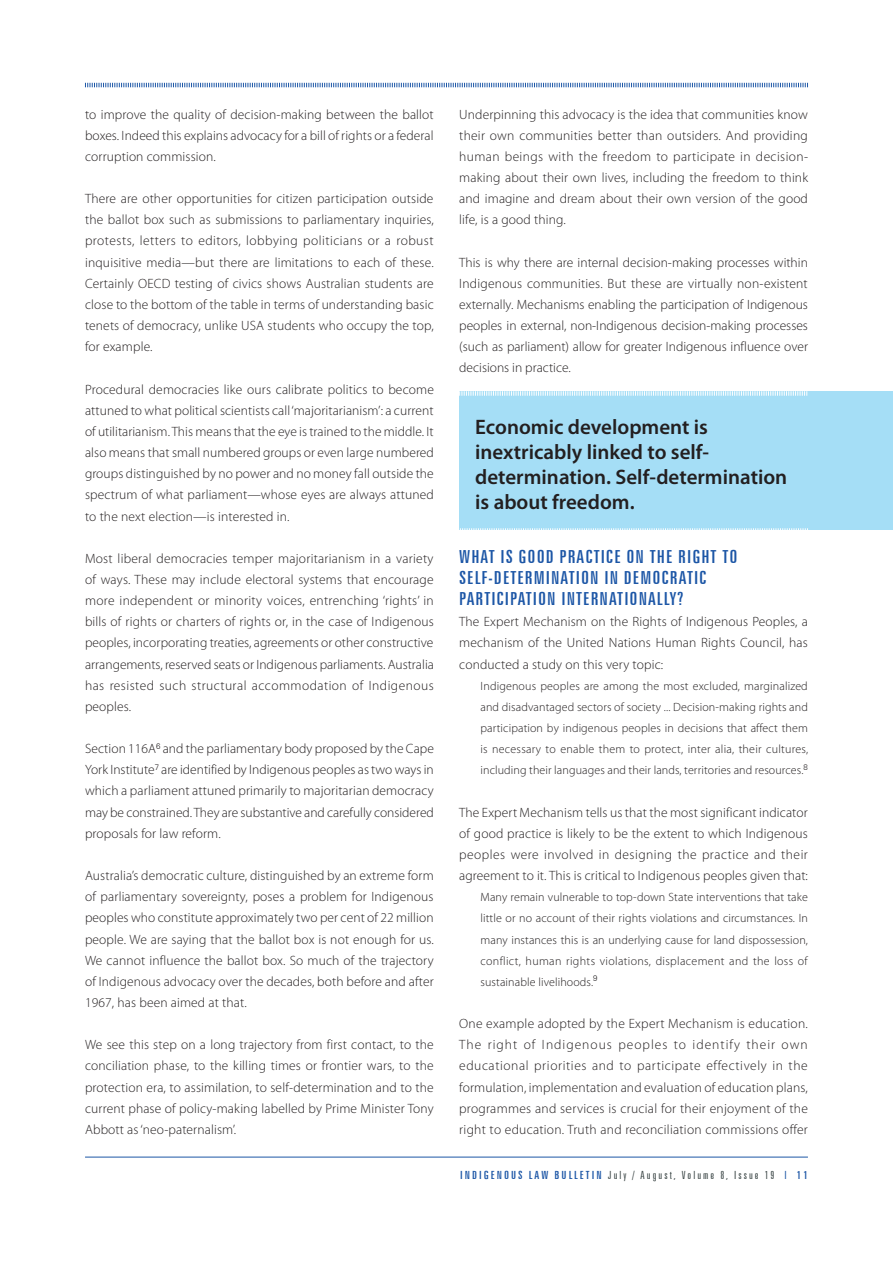
<style>
.page{position:relative;width:893px;height:1263px;background:#fff}
.page>*{position:absolute;margin:0;border:0;box-sizing:border-box;transform-origin:0 0}
.t1{font:600 21px/25.2px "Myriad Pro";color:#231f20}
.t2{font:extra-condensed 18px/21.1px "Zurich BT";letter-spacing:.05em;color:#1c56a6;scale:1.15 1}
.t3{font:300 13.5px/21.1px "Myriad Pro";letter-spacing:.01em;color:#231f20;text-align:justify}
.t4{font:300 12px/21.1px "Myriad Pro";letter-spacing:.01em;color:#231f20;text-align:justify}
.t5{font:300 extra-condensed 11.25px "Zurich BT";letter-spacing:.155em;color:#364141;scale:1.15 1}
.s1{font-weight:400;color:#1c56a6}
.s2{color:#1c56a6}
</style>
<div class="page">
<hr style="left:85px;top:1157px;width:723px;height:1px;background:#1c56a6">
<svg style="left:85px;top:82px;width:723px;height:6px"></svg>
<div style="left:459px;top:391px;width:434px;height:139px;background:#a5def6"></div>
<svg style="left:460px;top:528px;width:348px;height:2px"></svg>
<svg style="left:459px;top:391px;width:348px;height:5px"></svg>
<p class="t3" style="left:85px;top:104px;width:350px">to improve the quality of decision-making between the ballot boxes. Indeed this explains advocacy for a bill of rights or a federal corruption commission.</p>
<p class="t3" style="left:85px;top:188px;width:350px">There are other opportunities for citizen participation outside the ballot box such as submissions to parliamentary inquiries, protests, letters to editors, lobbying politicians or a robust inquisitive media—but there are limitations to each of these.<br>Certainly OECD testing of civics shows Australian students are close to the bottom of the table in terms of understanding basic tenets of democracy, unlike USA students who occupy the top, for example.</p>
<p class="t3" style="left:85px;top:379px;width:350px">Procedural democracies like ours calibrate politics to become attuned to what political scientists call ‘majoritarianism’: a current of utilitarianism. This means that the eye is trained to the middle. It also means that small numbered groups or even large numbered groups distinguished by no power and no money fall outside the spectrum of what parliament—whose eyes are always attuned to the next election—is interested in.</p>
<p class="t3" style="left:85px;top:548px;width:350px">Most liberal democracies temper majoritarianism in a variety of ways. These may include electoral systems that encourage more independent or minority voices, entrenching ‘rights’ in bills of rights or charters of rights or, in the case of Indigenous peoples, incorporating treaties, agreements or other constructive arrangements, reserved seats or Indigenous parliaments. Australia has resisted such structural accommodation of Indigenous peoples.</p>
<p class="t3" style="left:85px;top:738px;width:350px">Section 116A<sup>6</sup> and the parliamentary body proposed by the Cape York Institute<sup>7</sup> are identified by Indigenous peoples as two ways in which a parliament attuned primarily to majoritarian democracy may be constrained. They are substantive and carefully considered proposals for law reform.</p>
<p class="t3" style="left:85px;top:865px;width:350px">Australia’s democratic culture, distinguished by an extreme form of parliamentary sovereignty, poses a problem for Indigenous peoples who constitute approximately two per cent of 22 million people. We are saying that the ballot box is not enough for us.<br>We cannot influence the ballot box. So much of the trajectory of Indigenous advocacy over the decades, both before and after 1967, has been aimed at that.</p>
<p class="t3" style="left:85px;top:1034px;width:350px">We see this step on a long trajectory from first contact, to the conciliation phase, to the killing times or frontier wars, to the protection era, to assimilation, to self-determination and to the current phase of policy-making labelled by Prime Minister Tony Abbott as ‘neo-paternalism’.</p>
<p class="t3" style="left:459px;top:104px;width:350px">Underpinning this advocacy is the idea that communities know their own communities better than outsiders. And providing human beings with the freedom to participate in decision&shy;making about their own lives, including the freedom to think and imagine and dream about their own version of the good life, is a good thing.</p>
<p class="t3" style="left:459px;top:252px;width:350px">This is why there are internal decision-making processes within Indigenous communities. But these are virtually non-existent externally. Mechanisms enabling the participation of Indigenous peoples in external, non-Indigenous decision-making processes (such as parliament) allow for greater Indigenous influence over decisions in practice.</p>
<h1 class="t1" style="left:475px;top:414px;width:314px">Economic development is inextricably linked to self&shy;determination. Self-determination is about freedom.</h1>
<h2 class="t2" style="left:459px;top:546px;width:243px">WHAT IS GOOD PRACTICE ON THE RIGHT TO<br>SELF-DETERMINATION IN DEMOCRATIC<br>PARTICIPATION INTERNATIONALLY?</h2>
<p class="t3" style="left:459px;top:611px;width:350px">The Expert Mechanism on the Rights of Indigenous Peoples, a mechanism of the United Nations Human Rights Council, has conducted a study on this very topic:</p>
<p class="t4" style="left:480px;top:675px;width:329px">Indigenous peoples are among the most excluded, marginalized and disadvantaged sectors of society ... Decision-making rights and participation by indigenous peoples in decisions that affect them is necessary to enable them to protect, inter alia, their cultures, including their languages and their lands, territories and resources.<sup>8</sup></p>
<p class="t3" style="left:459px;top:802px;width:350px">The Expert Mechanism tells us that the most significant indicator of good practice is likely to be the extent to which Indigenous peoples were involved in designing the practice and their agreement to it. This is critical to Indigenous peoples given that:</p>
<p class="t4" style="left:480px;top:887px;width:329px">Many remain vulnerable to top-down State interventions that take little or no account of their rights violations and circumstances. In many instances this is an underlying cause for land dispossession, conflict, human rights violations, displacement and the loss of sustainable livelihoods.<sup>9</sup></p>
<p class="t3" style="left:459px;top:1013px;width:350px">One example adopted by the Expert Mechanism is education.<br>The right of Indigenous peoples to identify their own educational priorities and to participate effectively in the formulation, implementation and evaluation of education plans, programmes and services is crucial for their enjoyment of the right to education. Truth and reconciliation commissions offer</p>
<p class="t5" style="left:460px;top:1169px;width:304px"><span class="s1">INDIGENOUS LAW BULLETIN</span> July / August, Volume 8, Issue 19 <span class="s2">I</span> <span class="s1">11</span></p>
</div>
